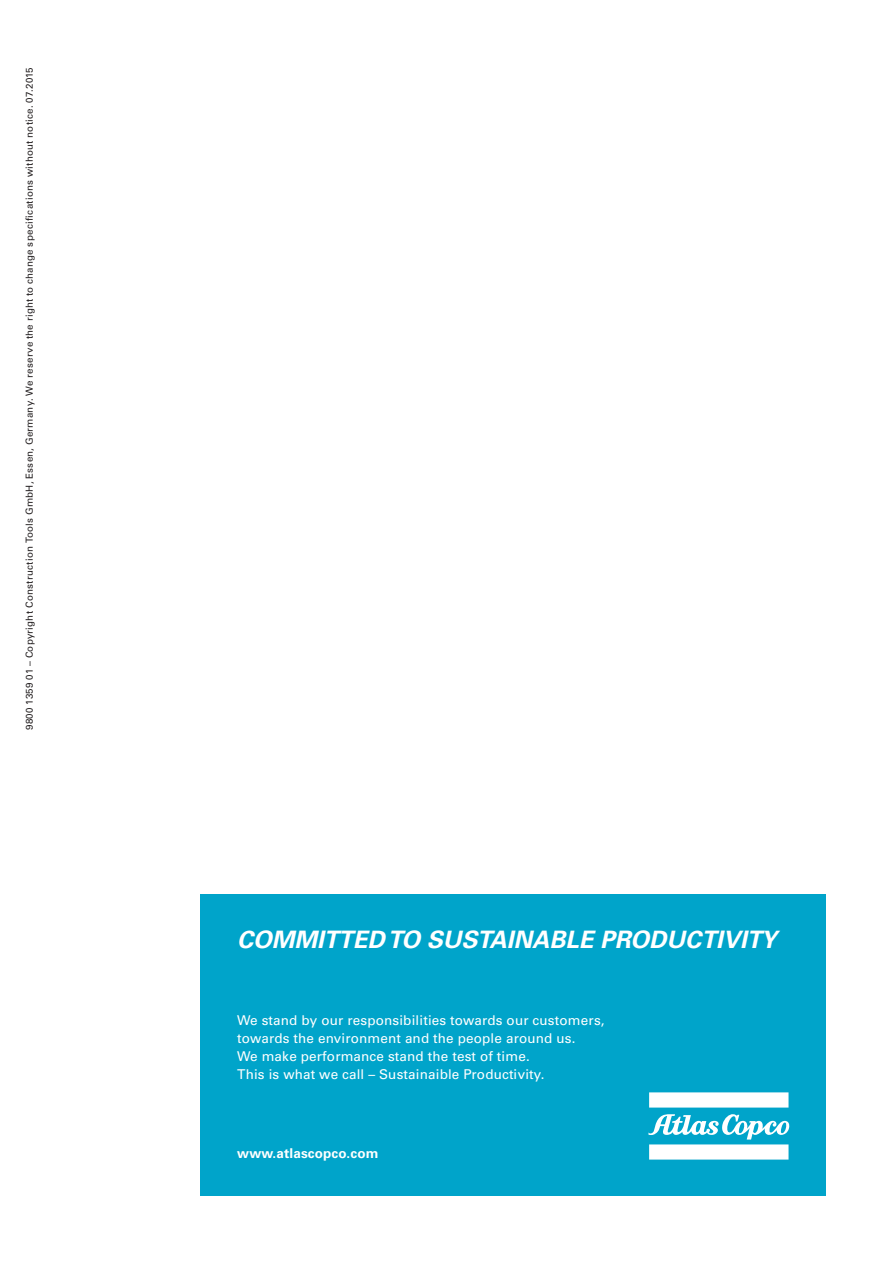
<style>
.page{position:relative;width:893px;height:1263px;background:#fff}
.page>*{position:absolute;margin:0;border:0;box-sizing:border-box;transform-origin:0 0}
.t1{font:italic 700 24px "Univers";color:#fff}
.t2{font:13.5px/18px "Univers";letter-spacing:.01em;color:#fff}
.t3{font:700 13.5px "Univers";letter-spacing:.01em;color:#fff}
.t4{font:9.75px "Univers";letter-spacing:.025em;color:#231f20}
</style>
<div class="page">
<div style="left:201px;top:894px;width:625px;height:302px;background:#00a4ca"></div>
<svg style="left:649px;top:1092px;width:139px;height:15px;background:#f7fcfd"></svg>
<svg style="left:648px;top:1114px;width:141px;height:45px"></svg>
<p class="t4" style="left:24px;top:730px;width:664px;rotate:-90deg">9800 1359 01 – Copyright Construction Tools GmbH, Essen, Germany. We reserve the right to change specifications without notice. 07.2015</p>
<h1 class="t1" style="left:237px;top:926px;width:541px">COMMITTED TO SUSTAINABLE PRODUCTIVITY</h1>
<p class="t2" style="left:237px;top:1011px;width:369px">We stand by our responsibilities towards our customers, towards the environment and the people around us.<br>We make performance stand the test of time.<br>This is what we call – Sustainaible Productivity.</p>
<p class="t3" style="left:237px;top:1145px;width:143px">www.atlascopco.com</p>
</div>
